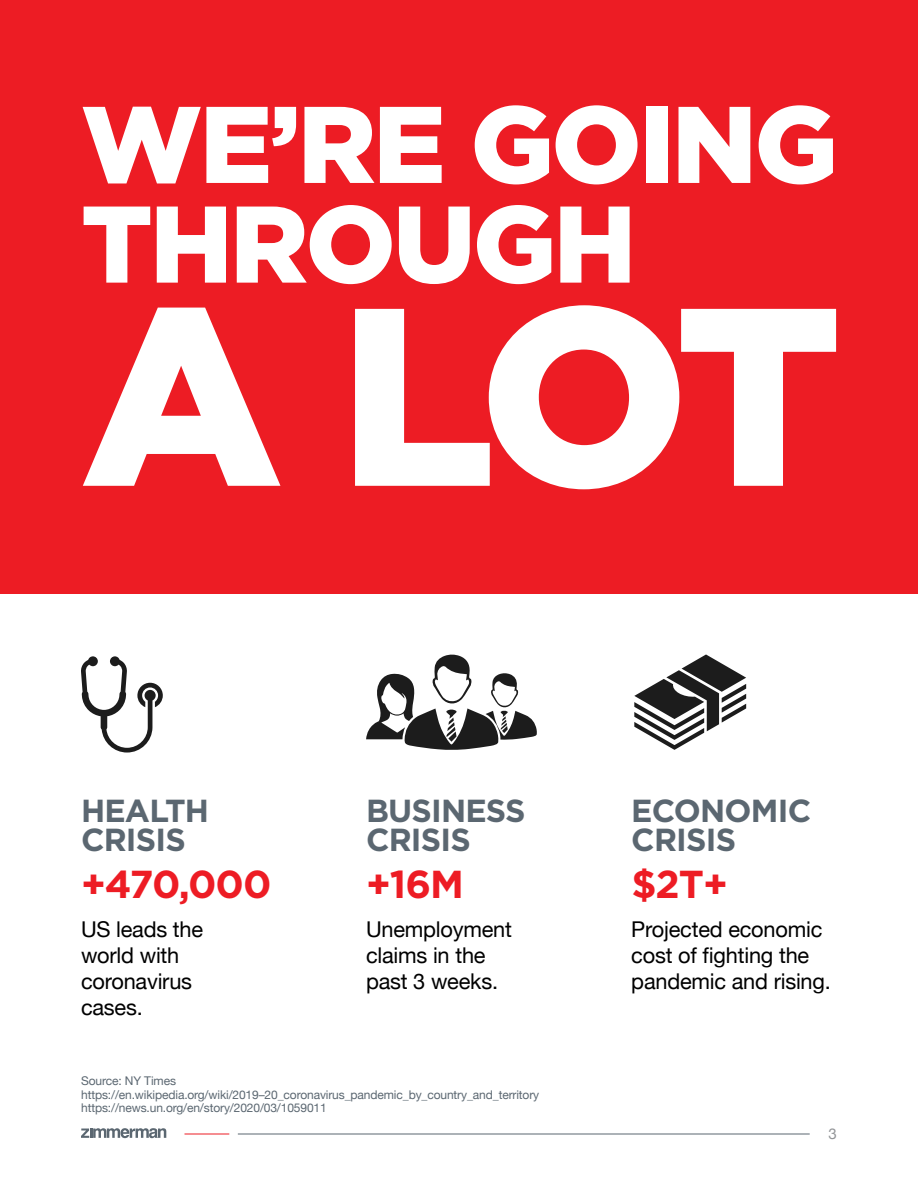
<style>
.page{position:relative;width:918px;height:1188px;background:#fff}
.page>*{position:absolute;margin:0;border:0;box-sizing:border-box;transform-origin:0 0}
.t1{font:900 252.75px "Gotham";color:#fff}
.t2{font:900 108.75px/99.8px "Gotham";letter-spacing:-.025em;color:#fff}
.t3{font:700 39px "Gotham";letter-spacing:-.025em;color:#ed1c24}
.t4{font:700 31.95px/29.2px "Gotham";letter-spacing:-.025em;color:#5b6771}
.t5{font:21.75px/26.1px "Helvetica Neue";letter-spacing:-.01em;color:#000}
.t6{font:15px "Helvetica Neue";color:#939598}
.t7{font:12px/13.5px "Helvetica Neue";letter-spacing:-.01em;color:#5b6771}
</style>
<div class="page">
<svg style="left:81px;top:1128px;width:85px;height:10px"></svg>
<hr style="left:185px;top:1134px;width:44px;height:1px;background:#ed1c24">
<hr style="left:238px;top:1134px;width:572px;height:1px;background:#5b6771">
<div style="left:0;top:0;width:918px;height:594px;background:#ed1c24"></div>
<svg style="left:366px;top:654px;width:171px;height:96px"></svg>
<svg style="left:81px;top:656px;width:82px;height:97px"></svg>
<svg style="left:634px;top:654px;width:112px;height:96px"></svg>
<h2 class="t2" style="left:81px;top:93px;width:758px">WE’RE GOING<br>THROUGH</h2>
<h1 class="t1" style="left:81px;top:222px;width:762px">A LOT</h1>
<h3 class="t4" style="left:81px;top:796px;width:130px">HEALTH<br>CRISIS</h3>
<h3 class="t4" style="left:366px;top:796px;width:161px">BUSINESS<br>CRISIS</h3>
<h3 class="t4" style="left:631px;top:796px;width:181px">ECONOMIC<br>CRISIS</h3>
<h3 class="t3" style="left:81px;top:858px;width:192px">+470,000</h3>
<h3 class="t3" style="left:366px;top:858px;width:100px">+16M</h3>
<h3 class="t3" style="left:631px;top:858px;width:98px">$2T+</h3>
<h3 class="t5" style="left:81px;top:918px;width:124px">US leads the world with coronavirus cases.</h3>
<h3 class="t5" style="left:366px;top:918px;width:148px">Unemployment claims in the past 3 weeks.</h3>
<h3 class="t5" style="left:631px;top:918px;width:201px">Projected economic cost of fighting the pandemic and rising.</h3>
<p class="t7" style="left:81px;top:1075px;width:460px">Source: NY Times https://en.wikipedia.org/wiki/2019–20_coronavirus_pandemic_by_country_and_territory https://news.un.org/en/story/2020/03/1059011</p>
<p class="t6" style="left:828px;top:1123px;width:10px">3</p>
</div>
